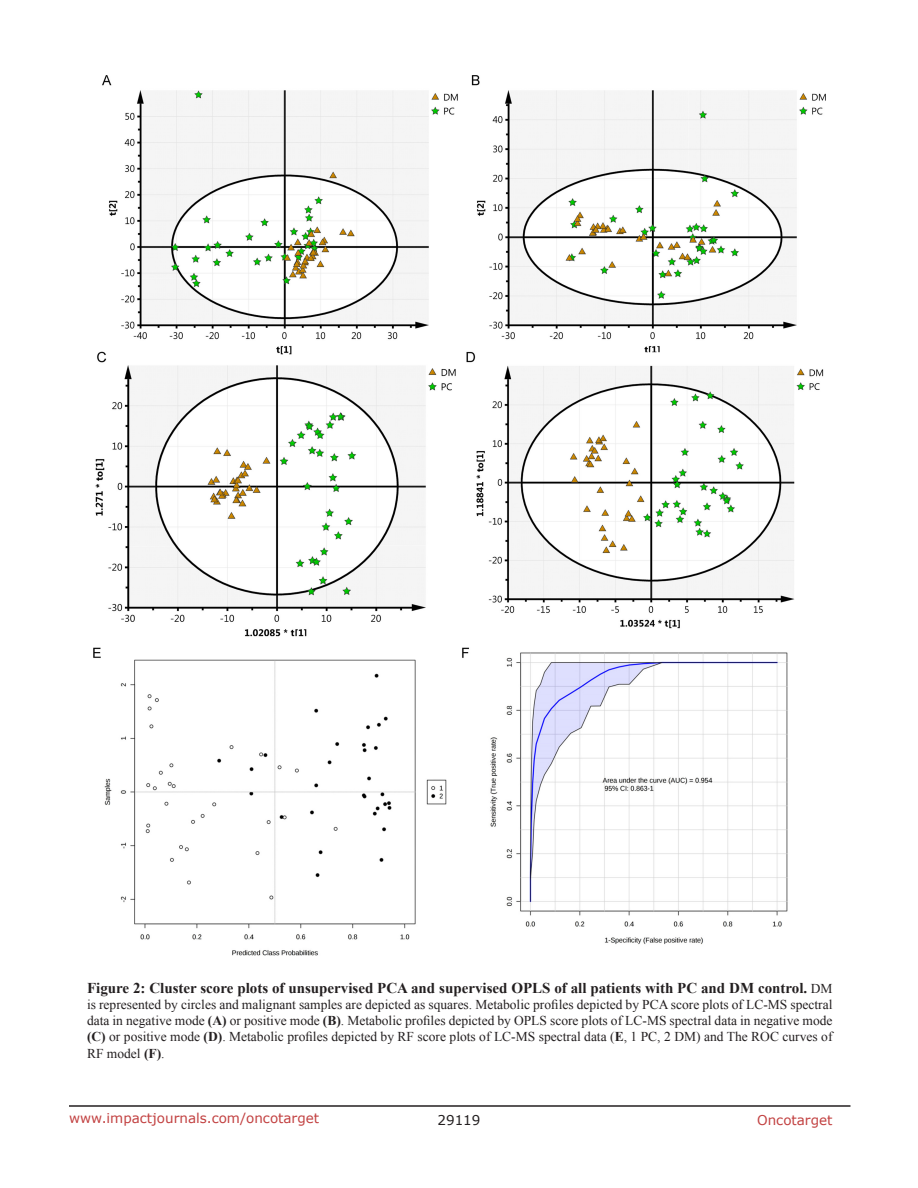
<style>
.page{position:relative;width:918px;height:1188px;background:#fff}
.page>*{position:absolute;margin:0;border:0;box-sizing:border-box;transform-origin:0 0}
.figuretext{font:700 15px "Times New Roman";color:#231f20}
.figuretext-2{font:13.5px/16.2px "Times New Roman";color:#231f20;text-align:justify}
.t1{font:13.5px "Verdana";color:#c24141}
.t2{font:13.5px "Verdana";color:#231f20}
.s1{font-weight:400;font-size:13.5px}
.s2{font-weight:700}
</style>
<div class="page">
<hr style="left:69px;top:1105px;width:781px;height:2px;background:#231f20">
<img style="left:94px;top:75px;width:732px;height:880px">
<p class="figuretext" style="left:87px;top:977px;width:747px">Figure 2: Cluster score plots of unsupervised PCA and supervised OPLS of all patients with PC and DM control. <span class="s1">DM</span></p>
<p class="figuretext-2" style="left:87px;top:996px;width:747px">is represented by circles and malignant samples are depicted as squares. Metabolic profiles depicted by PCA score plots of LC-MS spectral data in negative mode <span class="s2">(A)</span> or positive mode <span class="s2">(B)</span>. Metabolic profiles depicted by OPLS score plots of LC-MS spectral data in negative mode <span class="s2">(C)</span> or positive mode <span class="s2">(D)</span>. Metabolic profiles depicted by RF score plots of LC-MS spectral data (<span class="s2">E</span>, 1 PC, 2 DM) and The ROC curves of RF model <span class="s2">(F)</span>.</p>
<p class="t1" style="left:69px;top:1109px;width:252px">www.impactjournals.com/oncotarget</p>
<p class="t2" style="left:438px;top:1111px;width:44px">29119</p>
<p class="t1" style="left:757px;top:1111px;width:77px">Oncotarget</p>
</div>
